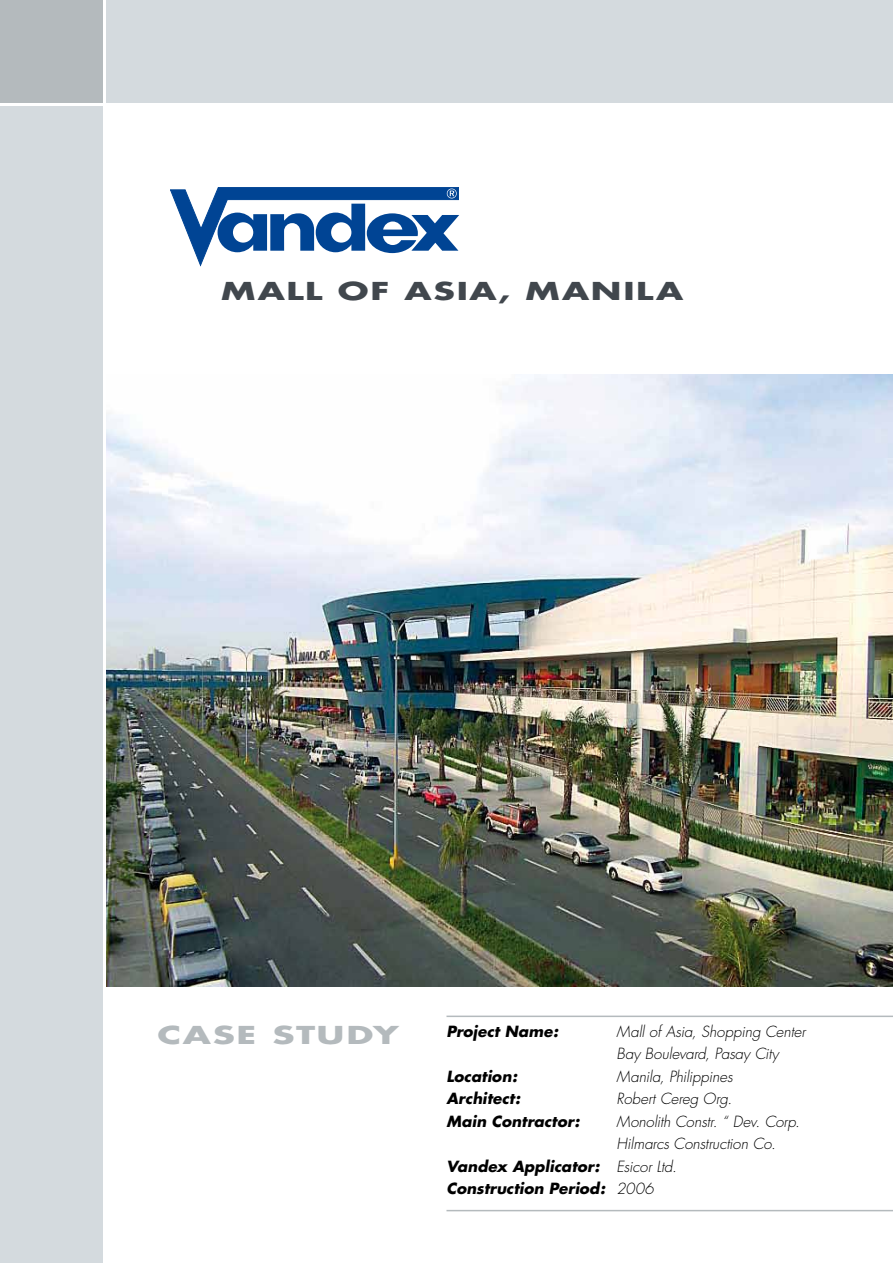
<style>
.page{position:relative;width:893px;height:1263px;background:#fff}
.page>*{position:absolute;margin:0;border:0;box-sizing:border-box;transform-origin:0 0}
.t1{font:700 24px "Futura";letter-spacing:.05em;color:#41474d;scale:1.45 1}
.t2{font:700 24px "Futura";letter-spacing:.045em;color:#b4babd;scale:1.5 1}
.t3{font:italic 300 15px/22.5px "Futura";letter-spacing:-.005em;color:#000}
.t4{font:italic 700 15px "Futura";letter-spacing:.005em;color:#000}
.s1{font-weight:300}
</style>
<div class="page">
<svg style="left:170px;top:187px;width:289px;height:79px"></svg>
<img style="left:106px;top:374px;width:787px;height:612px">
<hr style="left:446px;top:1015px;width:447px;height:2px;background:#b4babd">
<hr style="left:446px;top:1210px;width:447px;height:1px;background:#b4babd">
<div style="left:0;top:0;width:102px;height:102px;background:#b4babd"></div>
<div style="left:106px;top:0;width:787px;height:102px;background:#d4dade"></div>
<div style="left:0;top:106px;width:102px;height:1157px;background:#d4dade"></div>
<h1 class="t1" style="left:221px;top:275px;width:320px">MALL OF ASIA, MANILA</h1>
<h1 class="t2" style="left:157px;top:1019px;width:162px">CASE STUDY</h1>
<p class="t4" style="left:446px;top:1021px;width:113px">Project Name:</p>
<p class="t3" style="left:617px;top:1020px;width:191px">Mall of Asia, Shopping Center<br>Bay Boulevard, Pasay City</p>
<p class="t4" style="left:446px;top:1066px;width:72px">Location:</p>
<p class="t3" style="left:617px;top:1065px;width:118px">Manila, Philippines</p>
<p class="t4" style="left:446px;top:1089px;width:75px">Architect:</p>
<p class="t3" style="left:617px;top:1088px;width:117px">Robert Cereg Org.</p>
<p class="t4" style="left:446px;top:1111px;width:135px">Main Contractor:</p>
<p class="t3" style="left:617px;top:1110px;width:185px">Monolith Constr. “ Dev. Corp.</p>
<p class="t3" style="left:617px;top:1133px;width:161px">Hilmarcs Construction Co.</p>
<p class="t4" style="left:446px;top:1156px;width:232px">Vandex Applicator: <span class="s1">Esicor Ltd.</span></p>
<p class="t4" style="left:446px;top:1179px;width:209px">Construction Period: <span class="s1">2006</span></p>
</div>
